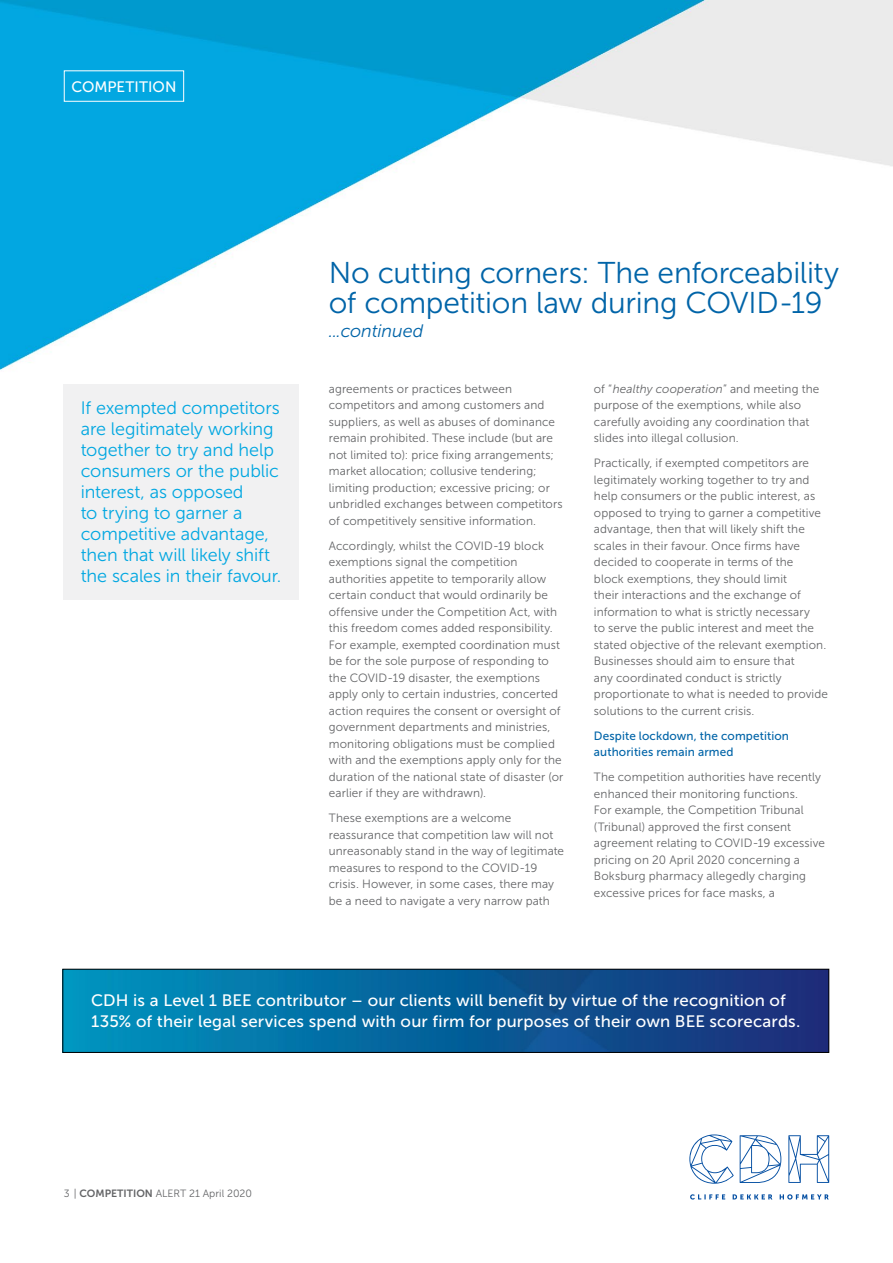
<style>
.page{position:relative;width:893px;height:1263px;background:#fff}
.page>*{position:absolute;margin:0;border:0;box-sizing:border-box;transform-origin:0 0}
.t1{font:30px/30px "Museo Sans 300";letter-spacing:-.01em;color:#0064a8}
.t2{font:18px/21px "Museo Sans 300";letter-spacing:-.005em;color:#01a7e1}
.t3{font:italic 18px "Museo Sans 300";letter-spacing:-.005em;color:#0064a8}
.t4{font:16.5px/21px "Museo Sans 500";letter-spacing:.01em;color:#fff}
.t5{font:15.15px "Museo Sans 500";letter-spacing:.005em;color:#fff}
.t6{font:12px/16.5px "Museo Sans 300";letter-spacing:.01em;color:#636466}
.t7{font:12px/16.5px "Museo Sans 500";letter-spacing:.015em;color:#0064a8}
.t8{font:10.5px "Museo Sans 300";color:#636466}
.s1{font-style:italic}
.s2{font-family:"Museo Sans 700"}
</style>
<div class="page">
<img style="left:0;top:0;width:893px;height:1200px">
<div style="left:64px;top:70px;width:120px;height:32px;border:1px solid #fff"></div>
<img style="left:64px;top:971px;width:763px;height:80px">
<div style="left:62px;top:969px;width:767px;height:84px;border:1px solid #000"></div>
<div style="left:64px;top:384px;width:235px;height:215px;background:#f1f1f2"></div>
<p class="t5" style="left:71px;top:78px;width:106px">COMPETITION</p>
<h2 class="t2" style="left:81px;top:398px;width:202px">If exempted competitors are legitimately working together to try and help consumers or the public interest, as opposed<br>to trying to garner a competitive advantage, then that will likely shift the scales in their favour.</h2>
<h1 class="t1" style="left:329px;top:258px;width:512px">No cutting corners: The enforceability of competition law during COVID-19</h1>
<h2 class="t3" style="left:329px;top:321px;width:96px">...continued</h2>
<p class="t6" style="left:329px;top:380px;width:235px">agreements or practices between competitors and among customers and suppliers, as well as abuses of dominance remain prohibited. These include (but are not limited to): price fixing arrangements; market allocation; collusive tendering; limiting production; excessive pricing; or unbridled exchanges between competitors of competitively sensitive information.</p>
<p class="t6" style="left:329px;top:537px;width:236px">Accordingly, whilst the COVID-19 block exemptions signal the competition authorities appetite to temporarily allow certain conduct that would ordinarily be offensive under the Competition Act, with this freedom comes added responsibility.<br>For example, exempted coordination must be for the sole purpose of responding to the COVID-19 disaster, the exemptions apply only to certain industries, concerted action requires the consent or oversight of government departments and ministries, monitoring obligations must be complied with and the exemptions apply only for the duration of the national state of disaster (or earlier if they are withdrawn).</p>
<p class="t6" style="left:329px;top:810px;width:237px">These exemptions are a welcome reassurance that competition law will not unreasonably stand in the way of legitimate measures to respond to the COVID-19 crisis. However, in some cases, there may be a need to navigate a very narrow path</p>
<p class="t6" style="left:594px;top:380px;width:227px">of “<span class="s1">healthy cooperation</span>” and meeting the purpose of the exemptions, while also carefully avoiding any coordination that slides into illegal collusion.</p>
<p class="t6" style="left:594px;top:455px;width:236px">Practically, if exempted competitors are legitimately working together to try and help consumers or the public interest, as opposed to trying to garner a competitive advantage, then that will likely shift the scales in their favour. Once firms have decided to cooperate in terms of the<br>block exemptions, they should limit<br>their interactions and the exchange of information to what is strictly necessary<br>to serve the public interest and meet the stated objective of the relevant exemption.<br>Businesses should aim to ensure that<br>any coordinated conduct is strictly proportionate to what is needed to provide solutions to the current crisis.</p>
<p class="t7" style="left:594px;top:727px;width:197px">Despite lockdown, the competition authorities remain armed</p>
<p class="t6" style="left:594px;top:769px;width:232px">The competition authorities have recently enhanced their monitoring functions.<br>For example, the Competition Tribunal (Tribunal) approved the first consent agreement relating to COVID-19 excessive pricing on 20 April 2020 concerning a Boksburg pharmacy allegedly charging excessive prices for face masks, a</p>
<h3 class="t4" style="left:91px;top:990px;width:711px">CDH is a Level 1 BEE contributor – our clients will benefit by virtue of the recognition of<br>135% of their legal services spend with our firm for purposes of their own BEE scorecards.</h3>
<p class="t8" style="left:64px;top:1188px;width:190px">3 | <span class="s2">COMPETITION</span> ALERT 21 April 2020</p>
</div>
